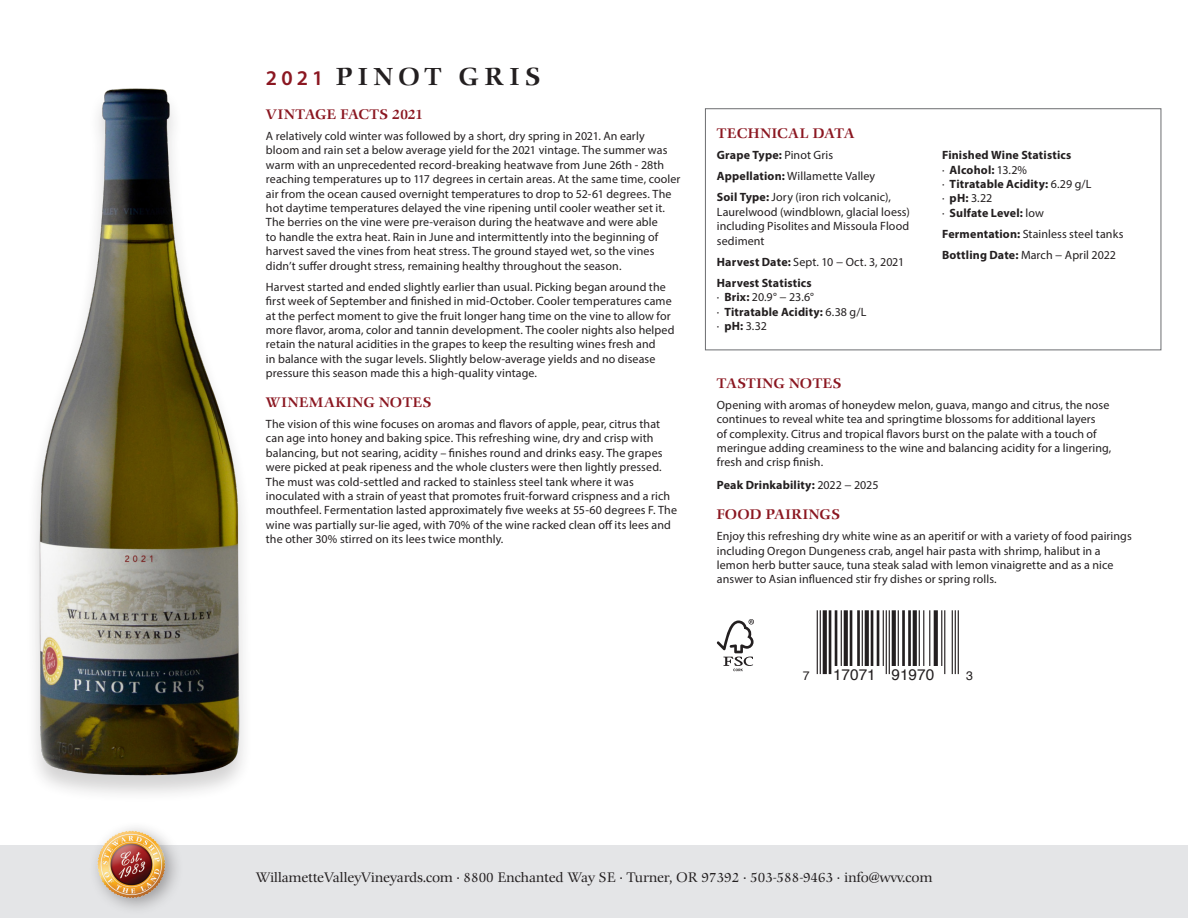
<style>
.page{position:relative;width:1188px;height:918px;background:#fff}
.page>*{position:absolute;margin:0;border:0;box-sizing:border-box;transform-origin:0 0}
.t1{font:500 24px "Comenius Antiqua";letter-spacing:.24em;color:#231f20}
.t2{font:15.45px "Helvetica";color:#231f20}
.t3{font:13.5px "Comenius Antiqua";color:#231f20}
.Body_Text_3{font:500 13.5px "Comenius Antiqua";letter-spacing:.025em;color:#8b1721}
.Body_Text_3-2{font:500 13.5px "Comenius Antiqua";letter-spacing:.055em;color:#8b1721}
.t4{font:12.45px "Helvetica";color:#231f20}
.Body_Text_3-3{font:12px/14.4px "Myriad Pro";letter-spacing:.005em;color:#231f20}
.Body_Text_3-4{font:700 12px "Myriad Pro";letter-spacing:.015em;color:#231f20}
.s1{font-family:"Myriad Pro";font-weight:600;font-size:21px;color:#8b1721}
.s2{font-weight:400}
.s3{font-weight:700}
</style>
<div class="page">
<div style="left:0;top:845px;width:1188px;height:73px;background:#e4e5e7"></div>
<div style="left:88px;top:821px;width:96px;height:95px;background:#231f20;opacity:.4"></div>
<img style="left:94px;top:827px;width:76px;height:74px">
<svg style="left:717px;top:619px;width:37px;height:52px"></svg>
<img style="left:35px;top:88px;width:209px;height:706px">
<div style="left:705px;top:109px;width:456px;height:241px;border:1px solid #6c6d70"></div>
<hr style="left:817px;top:610px;width:1px;height:64px;background:#231f20">
<hr style="left:820px;top:610px;width:1px;height:64px;background:#231f20">
<svg style="left:823px;top:610px;width:4px;height:64px"></svg>
<hr style="left:829px;top:610px;width:2px;height:64px;background:#231f20">
<hr style="left:835px;top:610px;width:2px;height:56px;background:#231f20">
<hr style="left:841px;top:610px;width:1px;height:56px;background:#231f20">
<svg style="left:844px;top:610px;width:4px;height:56px"></svg>
<hr style="left:850px;top:610px;width:2px;height:56px;background:#231f20">
<hr style="left:857px;top:610px;width:3px;height:56px;background:#231f20">
<hr style="left:862px;top:610px;width:1px;height:56px;background:#231f20">
<svg style="left:865px;top:610px;width:4px;height:56px"></svg>
<hr style="left:871px;top:610px;width:2px;height:56px;background:#231f20">
<hr style="left:877px;top:610px;width:2px;height:56px;background:#231f20">
<hr style="left:883px;top:610px;width:1px;height:56px;background:#231f20">
<hr style="left:886px;top:610px;width:1px;height:64px;background:#231f20">
<hr style="left:889px;top:610px;width:1px;height:64px;background:#231f20">
<svg style="left:892px;top:610px;width:4px;height:56px"></svg>
<hr style="left:898px;top:610px;width:1px;height:56px;background:#231f20">
<hr style="left:902px;top:610px;width:3px;height:56px;background:#231f20">
<hr style="left:908px;top:610px;width:3px;height:56px;background:#231f20">
<svg style="left:913px;top:610px;width:4px;height:56px"></svg>
<hr style="left:919px;top:610px;width:1px;height:56px;background:#231f20">
<hr style="left:923px;top:610px;width:1px;height:56px;background:#231f20">
<hr style="left:929px;top:610px;width:1px;height:56px;background:#231f20">
<svg style="left:934px;top:610px;width:4px;height:56px"></svg>
<hr style="left:941px;top:610px;width:1px;height:56px;background:#231f20">
<hr style="left:944px;top:610px;width:1px;height:64px;background:#231f20">
<hr style="left:952px;top:610px;width:1px;height:64px;background:#231f20">
<hr style="left:955px;top:610px;width:1px;height:64px;background:#231f20">
<hr style="left:958px;top:610px;width:1px;height:64px;background:#231f20">
<p class="t1" style="left:266px;top:63px;width:276px"><span class="s1">2021</span> PINOT GRIS</p>
<p class="Body_Text_3" style="left:266px;top:107px;width:159px">VINTAGE FACTS 2021</p>
<p class="Body_Text_3-3" style="left:266px;top:129px;width:416px">A relatively cold winter was followed by a short, dry spring in 2021. An early bloom and rain set a below average yield for the 2021 vintage. The summer was warm with an unprecedented record-breaking heatwave from June 26th - 28th reaching temperatures up to 117 degrees in certain areas. At the same time, cooler air from the ocean caused overnight temperatures to drop to 52-61 degrees. The hot daytime temperatures delayed the vine ripening until cooler weather set it.<br>The berries on the vine were pre-veraison during the heatwave and were able<br>to handle the extra heat. Rain in June and intermittently into the beginning of harvest saved the vines from heat stress. The ground stayed wet, so the vines didn’t suffer drought stress, remaining healthy throughout the season.</p>
<p class="Body_Text_3-3" style="left:266px;top:279px;width:410px">Harvest started and ended slightly earlier than usual. Picking began around the first week of September and finished in mid-October. Cooler temperatures came at the perfect moment to give the fruit longer hang time on the vine to allow for more flavor, aroma, color and tannin development. The cooler nights also helped retain the natural acidities in the grapes to keep the resulting wines fresh and<br>in balance with the sugar levels. Slightly below-average yields and no disease pressure this season made this a high-quality vintage.</p>
<p class="Body_Text_3-2" style="left:266px;top:395px;width:167px">WINEMAKING NOTES</p>
<p class="Body_Text_3-3" style="left:266px;top:417px;width:413px">The vision of this wine focuses on aromas and flavors of apple, pear, citrus that can age into honey and baking spice. This refreshing wine, dry and crisp with balancing, but not searing, acidity – finishes round and drinks easy. The grapes were picked at peak ripeness and the whole clusters were then lightly pressed.<br>The must was cold-settled and racked to stainless steel tank where it was inoculated with a strain of yeast that promotes fruit-forward crispness and a rich mouthfeel. Fermentation lasted approximately five weeks at 55-60 degrees F. The wine was partially sur-lie aged, with 70% of the wine racked clean off its lees and the other 30% stirred on its lees twice monthly.</p>
<p class="Body_Text_3" style="left:717px;top:126px;width:139px">TECHNICAL DATA</p>
<p class="Body_Text_3-4" style="left:717px;top:147px;width:118px">Grape Type: <span class="s2">Pinot Gris</span></p>
<p class="Body_Text_3-3" style="left:717px;top:169px;width:160px"><span class="s3">Appellation:</span> Willamette Valley</p>
<p class="Body_Text_3-3" style="left:717px;top:190px;width:194px"><span class="s3">Soil Type:</span> Jory (iron rich volcanic),<br>Laurelwood (windblown, glacial loess) including Pisolites and Missoula Flood sediment</p>
<p class="Body_Text_3-3" style="left:717px;top:254px;width:189px"><span class="s3">Harvest Date:</span> Sept. 10 − Oct. 3, 2021</p>
<p class="Body_Text_3-4" style="left:717px;top:275px;width:96px">Harvest Statistics</p>
<p class="Body_Text_3-3" style="left:717px;top:290px;width:99px">∙ <span class="s3">Brix:</span> 20.9° − 23.6°</p>
<p class="Body_Text_3-4" style="left:717px;top:304px;width:151px"><span class="s2">∙</span> Titratable Acidity: <span class="s2">6.38 g/L</span></p>
<p class="Body_Text_3-3" style="left:717px;top:319px;width:52px">∙ <span class="s3">pH:</span> 3.32</p>
<p class="Body_Text_3-4" style="left:942px;top:147px;width:131px">Finished Wine Statistics</p>
<p class="Body_Text_3-4" style="left:942px;top:162px;width:87px"><span class="s2">∙</span> Alcohol: <span class="s2">13.2%</span></p>
<p class="Body_Text_3-4" style="left:942px;top:176px;width:151px"><span class="s2">∙</span> Titratable Acidity: <span class="s2">6.29 g/L</span></p>
<p class="Body_Text_3-3" style="left:942px;top:191px;width:52px">∙ <span class="s3">pH:</span> 3.22</p>
<p class="Body_Text_3-4" style="left:942px;top:205px;width:103px"><span class="s2">∙</span> Sulfate Level: <span class="s2">low</span></p>
<p class="Body_Text_3-3" style="left:942px;top:226px;width:183px"><span class="s3">Fermentation:</span> Stainless steel tanks</p>
<p class="Body_Text_3-3" style="left:942px;top:248px;width:175px"><span class="s3">Bottling Date:</span> March − April 2022</p>
<p class="Body_Text_3" style="left:717px;top:375px;width:126px">TASTING NOTES</p>
<p class="Body_Text_3-3" style="left:717px;top:397px;width:396px">Opening with aromas of honeydew melon, guava, mango and citrus, the nose continues to reveal white tea and springtime blossoms for additional layers<br>of complexity. Citrus and tropical flavors burst on the palate with a touch of meringue adding creaminess to the wine and balancing acidity for a lingering, fresh and crisp finish.</p>
<p class="Body_Text_3-4" style="left:717px;top:477px;width:163px">Peak Drinkability: <span class="s2">2022 − 2025</span></p>
<p class="Body_Text_3" style="left:717px;top:507px;width:125px">FOOD PAIRINGS</p>
<p class="Body_Text_3-3" style="left:717px;top:529px;width:416px">Enjoy this refreshing dry white wine as an aperitif or with a variety of food pairings including Oregon Dungeness crab, angel hair pasta with shrimp, halibut in a lemon herb butter sauce, tuna steak salad with lemon vinaigrette and as a nice answer to Asian influenced stir fry dishes or spring rolls.</p>
<p class="t4" style="left:803px;top:666px;width:8px">7</p>
<p class="t2" style="left:833px;top:662px;width:103px">17071 91970</p>
<p class="t4" style="left:966px;top:666px;width:8px">3</p>
<p class="t3" style="left:256px;top:870px;width:678px">WillametteValleyVineyards.com · 8800 Enchanted Way SE · Turner, OR 97392 · 503-588-9463 · info@wvv.com</p>
</div>
